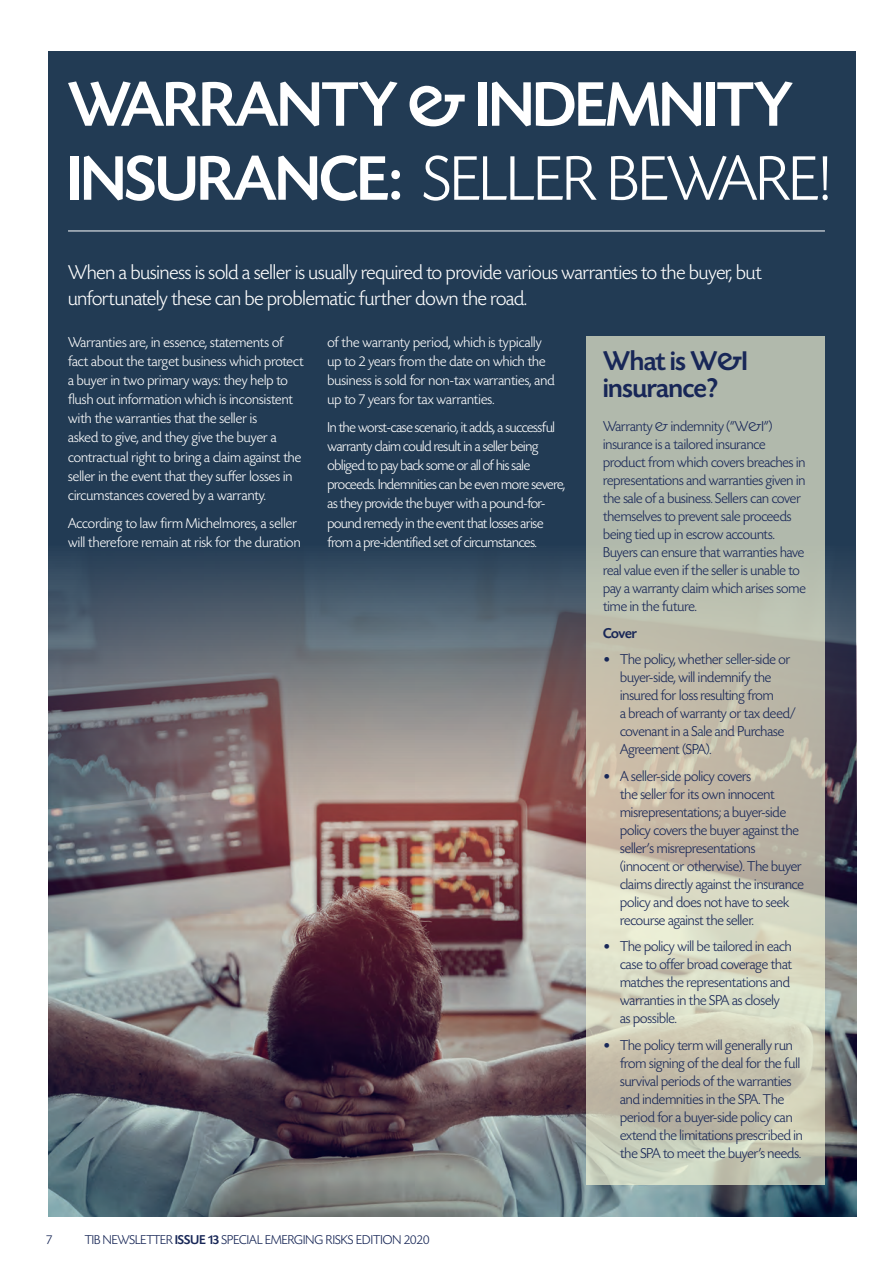
<style>
.page{position:relative;width:893px;height:1263px;background:#fff}
.page>*{position:absolute;margin:0;border:0;box-sizing:border-box;transform-origin:0 0}
.t1{font:500 66.15px/73.9px "Today SHOP";color:#fff}
.t2{font:500 28.5px/27px "Today SHOP";color:#182757}
.t3{font:300 21px/25.5px "Today SHOP";color:#fff}
.t4{font:300 15px/18px "Today SHOP";color:#182757}
.t5{font:300 15px/19.2px "Today SHOP";color:#fff}
.t6{font:500 15px "Today SHOP";letter-spacing:-.03em;color:#182757}
.t7{font:300 13.5px "Today SHOP";letter-spacing:.01em;color:#182757}
.s1{font-weight:300}
.s2{font-weight:500}
.s3{font-family:"Calibri";font-weight:400}
</style>
<div class="page">
<div style="left:48px;top:51px;width:808px;height:1165px;background:#223b54"></div>
<img style="left:48px;top:545px;width:808px;height:671px">
<hr style="left:68px;top:231px;width:757px;height:1px;background:#fff">
<svg style="left:587px;top:336px;width:238px;height:848px"></svg>
<h1 class="t1" style="left:68px;top:70px;width:764px">WARRANTY &amp; INDEMNITY<br>INSURANCE: <span class="s1">SELLER BEWARE!</span></h1>
<h3 class="t3" style="left:68px;top:261px;width:695px">When a business is sold a seller is usually required to provide various warranties to the buyer, but unfortunately these can be problematic further down the road.</h3>
<p class="t5" style="left:68px;top:333px;width:237px">Warranties are, in essence, statements of fact about the target business which protect a buyer in two primary ways: they help to flush out information which is inconsistent with the warranties that the seller is<br>asked to give, and they give the buyer a contractual right to bring a claim against the seller in the event that they suffer losses in circumstances covered by a warranty.</p>
<p class="t5" style="left:68px;top:514px;width:234px">According to law firm Michelmores, a seller will therefore remain at risk for the duration</p>
<p class="t5" style="left:327px;top:333px;width:229px">of the warranty period, which is typically up to 2 years from the date on which the business is sold for non-tax warranties, and up to 7 years for tax warranties.</p>
<p class="t5" style="left:327px;top:418px;width:239px">In the worst-case scenario, it adds, a successful warranty claim could result in a seller being obliged to pay back some or all of his sale proceeds. Indemnities can be even more severe, as they provide the buyer with a pound-for&shy;pound remedy in the event that losses arise from a pre-identified set of circumstances.</p>
<p class="t7" style="left:46px;top:1232px;width:7px">7</p>
<p class="t7" style="left:85px;top:1232px;width:346px">TIB NEWSLETTER <span class="s2">ISSUE 13</span> SPECIAL EMERGING RISKS EDITION 2020</p>
<h2 class="t2" style="left:603px;top:349px;width:146px">What is W&amp;I insurance?</h2>
<p class="t4" style="left:603px;top:418px;width:204px">Warranty &amp; indemnity (“W&amp;I”) insurance is a tailored insurance product from which covers breaches in representations and warranties given in the sale of a business. Sellers can cover themselves to prevent sale proceeds being tied up in escrow accounts.<br>Buyers can ensure that warranties have real value even if the seller is unable to pay a warranty claim which arises some time in the future.</p>
<p class="t6" style="left:603px;top:625px;width:35px">Cover</p>
<p class="t4" style="left:620px;top:651px;width:177px;text-indent:-17px"><span class="s3">•</span> The policy, whether seller-side or buyer-side, will indemnify the insured for loss resulting from<br>a breach of warranty or tax deed/ covenant in a Sale and Purchase<br>Agreement (SPA).</p>
<p class="t4" style="left:620px;top:767px;width:185px;text-indent:-17px"><span class="s3">•</span> A seller-side policy covers<br>the seller for its own innocent misrepresentations; a buyer-side policy covers the buyer against the seller’s misrepresentations (innocent or otherwise). The buyer claims directly against the insurance policy and does not have to seek recourse against the seller.</p>
<p class="t4" style="left:620px;top:938px;width:173px;text-indent:-17px"><span class="s3">•</span> The policy will be tailored in each case to offer broad coverage that matches the representations and warranties in the SPA as closely as possible.</p>
<p class="t4" style="left:620px;top:1036px;width:184px;text-indent:-17px"><span class="s3">•</span> The policy term will generally run from signing of the deal for the full survival periods of the warranties and indemnities in the SPA. The period for a buyer-side policy can extend the limitations prescribed in the SPA to meet the buyer’s needs.</p>
</div>
